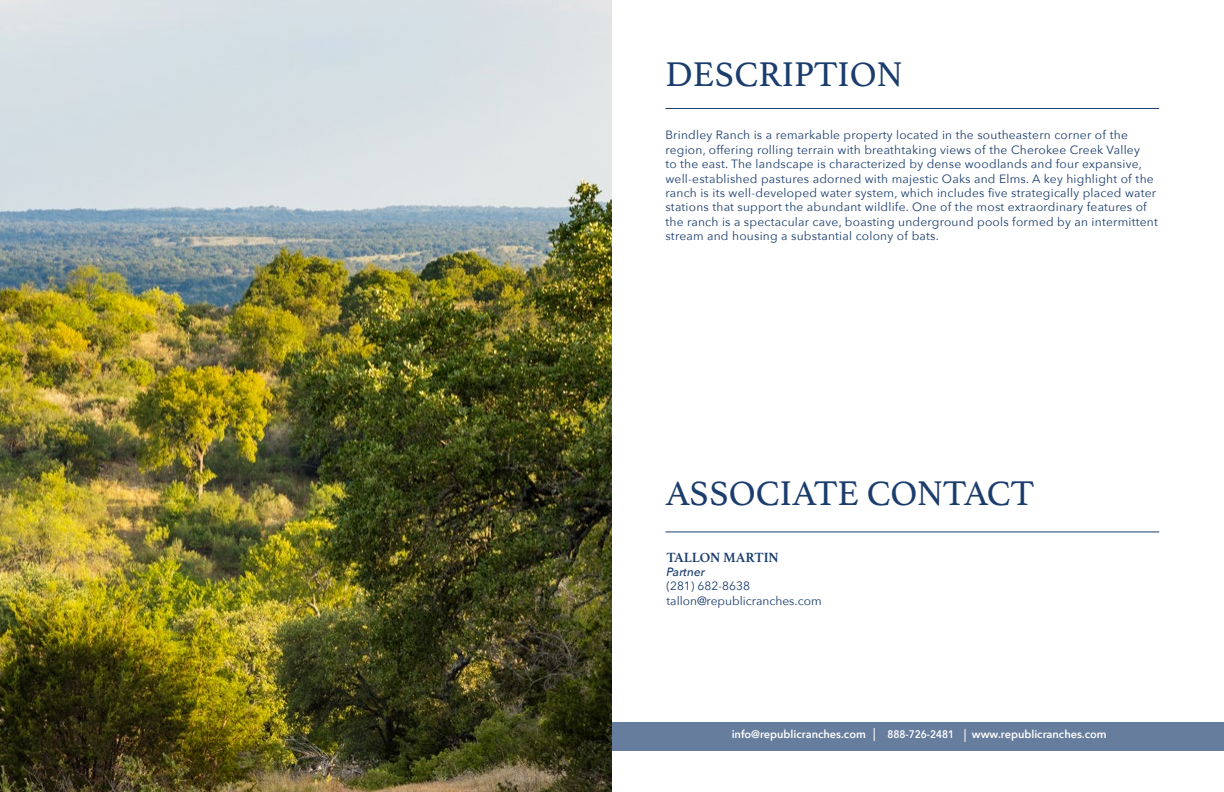
<style>
.page{position:relative;width:1224px;height:792px;background:#fff}
.page>*{position:absolute;margin:0;border:0;box-sizing:border-box;transform-origin:0 0}
.t1{font:36px "Athelas";color:#1b3d6d}
.t2{font:700 14px "Athelas";color:#1b3d6d}
.t3{font:12px/14.4px "Avenir Next";letter-spacing:.02em;color:#1b3d6d}
.t4{font:12px/14.4px "Avenir Next";color:#1b3d6d}
.t5{font:italic 500 12px "Avenir Next";color:#1b3d6d}
.t6{font:600 11px "Avenir Next";color:#fff}
.t7{font:600 11px "Avenir Next";color:#fff;scale:.9 1}
</style>
<div class="page">
<div style="left:612px;top:722px;width:612px;height:29px;background:#677d9d"></div>
<img style="left:0;top:0;width:612px;height:792px">
<hr style="left:666px;top:531px;width:493px;height:1px;background:#1a3e6d">
<svg style="left:874px;top:728px;width:1px;height:13px"></svg>
<svg style="left:965px;top:729px;width:1px;height:13px"></svg>
<hr style="left:665px;top:108px;width:494px;height:1px;background:#1a3e6d">
<h1 class="t1" style="left:666px;top:45px;width:239px">DESCRIPTION</h1>
<p class="t3" style="left:665px;top:128px;width:494px">Brindley Ranch is a remarkable property located in the southeastern corner of the region, offering rolling terrain with breathtaking views of the Cherokee Creek Valley<br>to the east. The landscape is characterized by dense woodlands and four expansive, well-established pastures adorned with majestic Oaks and Elms. A key highlight of the ranch is its well-developed water system, which includes five strategically placed water stations that support the abundant wildlife. One of the most extraordinary features of the ranch is a spectacular cave, boasting underground pools formed by an intermittent stream and housing a substantial colony of bats.</p>
<h1 class="t1" style="left:666px;top:465px;width:370px">ASSOCIATE CONTACT</h1>
<p class="t2" style="left:666px;top:546px;width:114px">TALLON MARTIN</p>
<p class="t5" style="left:666px;top:562px;width:40px">Partner</p>
<p class="t4" style="left:666px;top:579px;width:157px">(281) 682-8638 tallon@republicranches.com</p>
<p class="t6" style="left:732px;top:725px;width:136px">info@republicranches.com</p>
<p class="t7" style="left:888px;top:725px;width:76px">888-726-2481</p>
<p class="t6" style="left:972px;top:725px;width:136px">www.republicranches.com</p>
</div>
